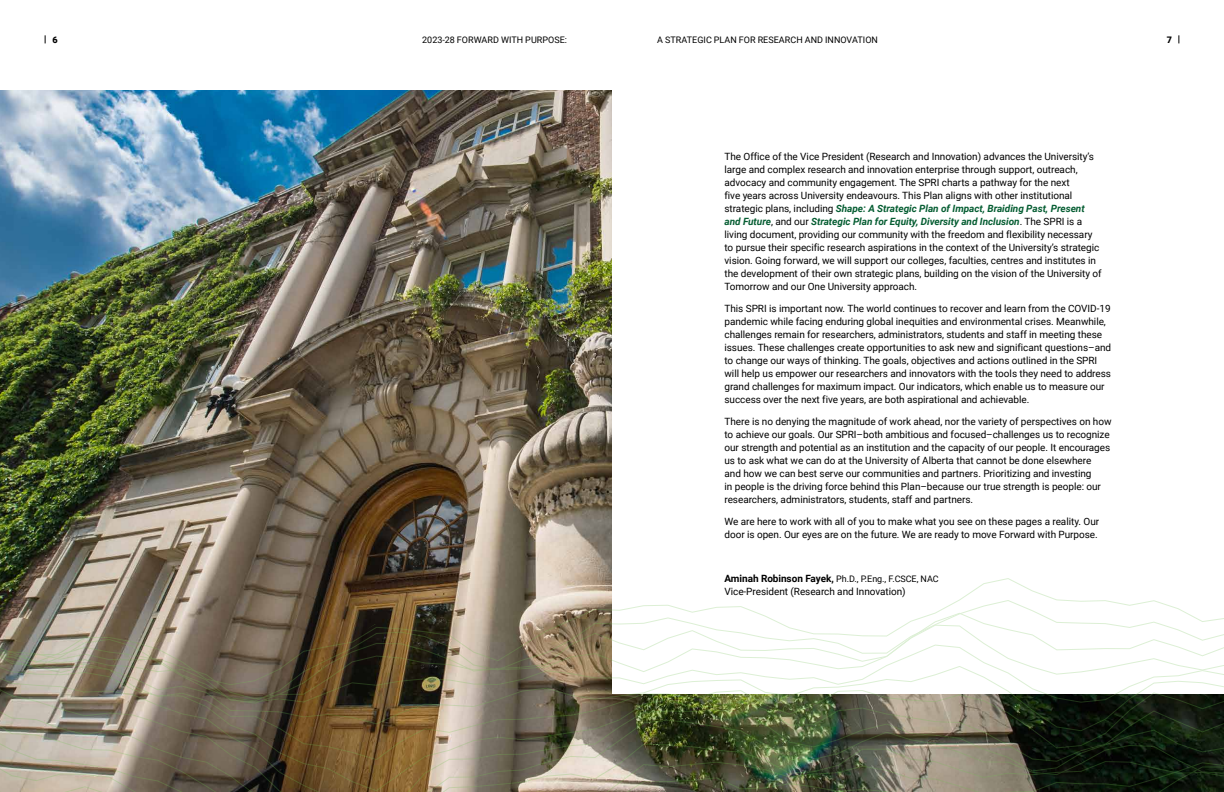
<style>
.page{position:relative;width:1224px;height:792px;background:#fff}
.page>*{position:absolute;margin:0;border:0;box-sizing:border-box;transform-origin:0 0}
.t1{font:10px/13px "Roboto";letter-spacing:-.005em;color:#000}
.t2{font:9px "Roboto";letter-spacing:.005em;color:#000}
.t3{font:900 9px "Roboto";color:#000}
.s1{font-weight:700;font-style:italic;color:#055d32}
.s2{font-weight:700;font-size:10px}
</style>
<div class="page">
<img style="left:0;top:90px;width:612px;height:485px">
<img style="left:0;top:760px;width:1224px;height:31px">
<img style="left:0;top:731px;width:1224px;height:29px">
<img style="left:0;top:704px;width:1224px;height:27px">
<img style="left:0;top:701px;width:1224px;height:3px">
<img style="left:0;top:685px;width:1224px;height:16px">
<svg style="left:0;top:578px;width:1224px;height:107px"></svg>
<svg style="left:0;top:575px;width:975px;height:86px"></svg>
<svg style="left:1065px;top:578px;width:159px;height:28px"></svg>
<svg style="left:712px;top:575px;width:252px;height:26px"></svg>
<svg style="left:597px;top:575px;width:58px;height:3px"></svg>
<img style="left:0;top:575px;width:537px;height:70px">
<p class="t3" style="left:52px;top:33px;width:7px">6</p>
<p class="t2" style="left:422px;top:33px;width:146px">2023-28 FORWARD WITH PURPOSE:</p>
<p class="t2" style="left:657px;top:34px;width:222px">A STRATEGIC PLAN FOR RESEARCH AND INNOVATION</p>
<p class="t3" style="left:1167px;top:33px;width:7px">7</p>
<p class="t1" style="left:724px;top:150px;width:379px">The Office of the Vice President (Research and Innovation) advances the University’s large and complex research and innovation enterprise through support, outreach, advocacy and community engagement. The SPRI charts a pathway for the next<br>five years across University endeavours. This Plan aligns with other institutional strategic plans, including <span class="s1">Shape: A Strategic Plan of Impact, Braiding Past, Present and Future</span>, and our <span class="s1">Strategic Plan for Equity, Diversity and Inclusion</span>. The SPRI is a living document, providing our community with the freedom and flexibility necessary to pursue their specific research aspirations in the context of the University’s strategic vision. Going forward, we will support our colleges, faculties, centres and institutes in the development of their own strategic plans, building on the vision of the University of Tomorrow and our One University approach.</p>
<p class="t1" style="left:724px;top:302px;width:388px">This SPRI is important now. The world continues to recover and learn from the COVID-19 pandemic while facing enduring global inequities and environmental crises. Meanwhile, challenges remain for researchers, administrators, students and staff in meeting these issues. These challenges create opportunities to ask new and significant questions–and to change our ways of thinking. The goals, objectives and actions outlined in the SPRI will help us empower our researchers and innovators with the tools they need to address grand challenges for maximum impact. Our indicators, which enable us to measure our success over the next five years, are both aspirational and achievable.</p>
<p class="t1" style="left:724px;top:415px;width:389px">There is no denying the magnitude of work ahead, nor the variety of perspectives on how to achieve our goals. Our SPRI–both ambitious and focused–challenges us to recognize our strength and potential as an institution and the capacity of our people. It encourages us to ask what we can do at the University of Alberta that cannot be done elsewhere<br>and how we can best serve our communities and partners. Prioritizing and investing<br>in people is the driving force behind this Plan–because our true strength is people: our researchers, administrators, students, staff and partners.</p>
<p class="t1" style="left:724px;top:515px;width:376px">We are here to work with all of you to make what you see on these pages a reality. Our door is open. Our eyes are on the future. We are ready to move Forward with Purpose.</p>
<p class="t2" style="left:724px;top:573px;width:216px"><span class="s2">Aminah Robinson Fayek,</span> Ph.D., P.Eng., F.CSCE, NAC</p>
<p class="t1" style="left:724px;top:585px;width:183px">Vice-President (Research and Innovation)</p>
</div>
